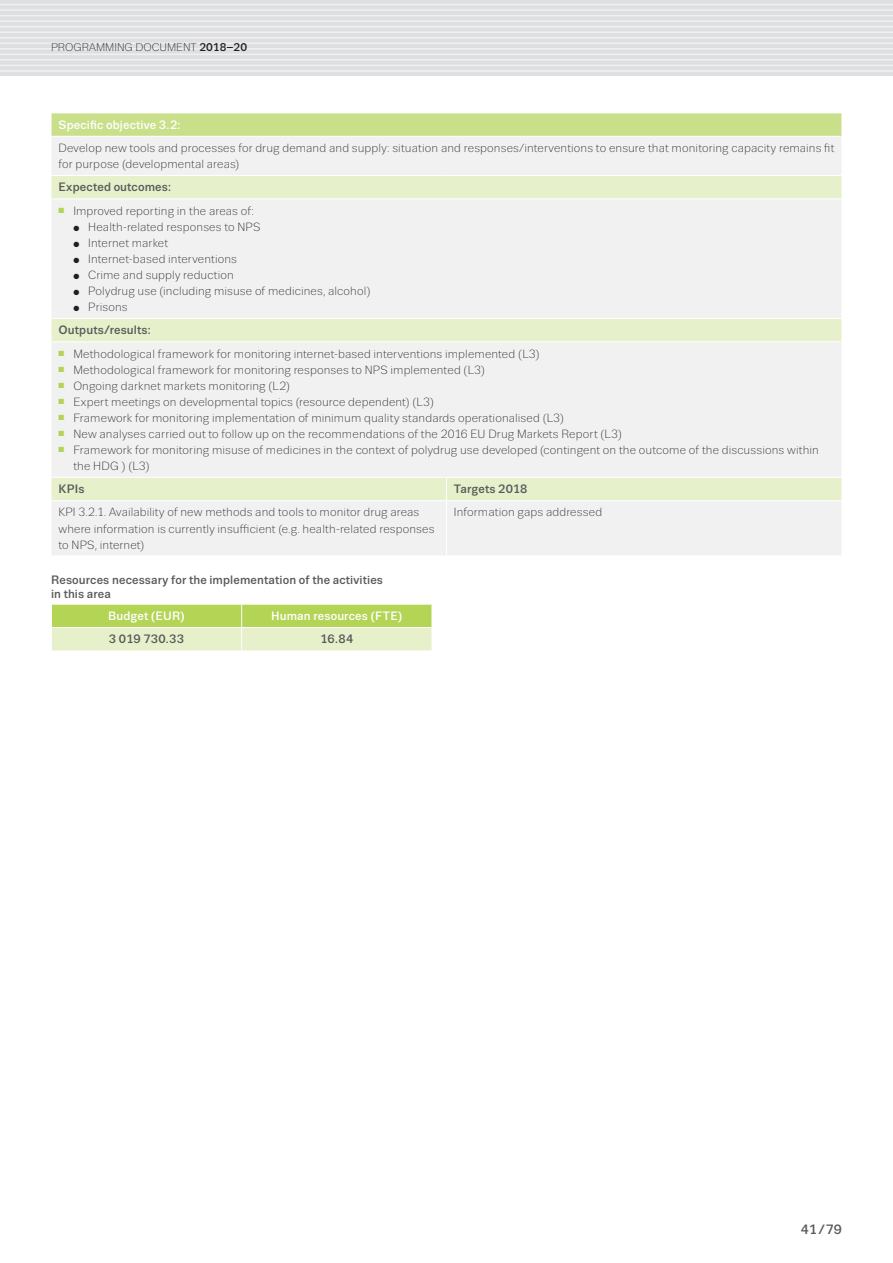
<style>
.page{position:relative;width:893px;height:1263px;background:#fff}
.page>*{position:absolute;margin:0;border:0;box-sizing:border-box;transform-origin:0 0}
.t1{font:500 13.5px "Trivia Sans";color:#58595b}
.Table_Text_medium{font:500 12.15px/14px "Trivia Sans";letter-spacing:.01em;color:#58595b}
.Table_Headers{font:500 12.15px "Trivia Sans";letter-spacing:.015em;color:#fff}
.Table_Text{font:300 11.85px/16px "Trivia Sans";letter-spacing:.01em;color:#231f20}
.t2{font:300 11.25px "Trivia Sans";color:#231f20}
.s1{font-weight:500}
.s2{color:#b3d455}
</style>
<div class="page">
<div style="left:0;top:0;width:893px;height:76px;background:#dedfe0"></div>
<hr style="left:0;top:0;width:893px;height:1px;background:#f1f1f2">
<hr style="left:0;top:4px;width:893px;height:1px;background:#f1f1f2">
<hr style="left:0;top:9px;width:893px;height:2px;background:#f1f1f2">
<hr style="left:0;top:15px;width:893px;height:1px;background:#f1f1f2">
<hr style="left:0;top:20px;width:893px;height:2px;background:#f1f1f2">
<hr style="left:0;top:26px;width:893px;height:1px;background:#f1f1f2">
<hr style="left:0;top:31px;width:893px;height:2px;background:#f1f1f2">
<hr style="left:0;top:37px;width:893px;height:1px;background:#f1f1f2">
<hr style="left:0;top:43px;width:893px;height:1px;background:#f1f1f2">
<hr style="left:0;top:48px;width:893px;height:2px;background:#f1f1f2">
<hr style="left:0;top:54px;width:893px;height:1px;background:#f1f1f2">
<hr style="left:0;top:59px;width:893px;height:2px;background:#f1f1f2">
<hr style="left:0;top:65px;width:893px;height:1px;background:#f1f1f2">
<hr style="left:0;top:70px;width:893px;height:2px;background:#f1f1f2">
<div style="left:51px;top:113px;width:791px;height:23px;background:#c9df89"></div>
<div style="left:52px;top:137px;width:789px;height:418px;background:#f1f1f2"></div>
<svg style="left:52px;top:176px;width:790px;height:324px;fill:#f1f1f2"></svg>
<hr style="left:51px;top:113px;width:395px;height:1px;background:#fff">
<svg style="left:51px;top:113px;width:1px;height:23px"></svg>
<hr style="left:446px;top:113px;width:396px;height:1px;background:#fff">
<hr style="left:51px;top:175px;width:395px;height:1px;background:#fff">
<svg style="left:51px;top:176px;width:1px;height:23px"></svg>
<hr style="left:446px;top:175px;width:396px;height:1px;background:#fff">
<hr style="left:51px;top:199px;width:395px;height:1px;background:#fff">
<hr style="left:446px;top:199px;width:396px;height:1px;background:#fff">
<hr style="left:51px;top:318px;width:395px;height:1px;background:#fff">
<svg style="left:51px;top:319px;width:1px;height:22px"></svg>
<hr style="left:446px;top:318px;width:396px;height:1px;background:#fff">
<hr style="left:51px;top:341px;width:395px;height:1px;background:#fff">
<hr style="left:446px;top:341px;width:396px;height:1px;background:#fff">
<hr style="left:51px;top:477px;width:395px;height:1px;background:#fff">
<svg style="left:51px;top:478px;width:1px;height:22px"></svg>
<hr style="left:446px;top:477px;width:396px;height:1px;background:#fff">
<svg style="left:446px;top:478px;width:1px;height:22px"></svg>
<hr style="left:51px;top:500px;width:395px;height:1px;background:#fff">
<hr style="left:446px;top:500px;width:396px;height:1px;background:#fff">
<hr style="left:446px;top:501px;width:1px;height:55px;background:#fff">
<svg style="left:51px;top:604px;width:381px;height:46px;background:#cee393"></svg>
<p class="t2" style="left:51px;top:42px;width:198px">PROGRAMMING DOCUMENT <span class="s1">2018–20</span></p>
<p class="Table_Headers" style="left:58px;top:118px;width:123px">Specific objective 3.2:</p>
<p class="Table_Text" style="left:58px;top:140px;width:777px">Develop new tools and processes for drug demand and supply: situation and responses/interventions to ensure that monitoring capacity remains fit for purpose (developmental areas)</p>
<p class="Table_Text_medium" style="left:58px;top:181px;width:114px">Expected outcomes:</p>
<p class="Table_Text" style="left:58px;top:203px;width:197px"><span class="s2">■</span> Improved reporting in the areas of:</p>
<p class="Table_Text" style="left:73px;top:219px;width:189px">● Health-related responses to NPS</p>
<p class="Table_Text" style="left:73px;top:235px;width:96px">● Internet market</p>
<p class="Table_Text" style="left:73px;top:251px;width:165px">● Internet-based interventions</p>
<p class="Table_Text" style="left:73px;top:267px;width:162px">● Crime and supply reduction</p>
<p class="Table_Text" style="left:73px;top:283px;width:299px">● Polydrug use (including misuse of medicines, alcohol)</p>
<p class="Table_Text" style="left:73px;top:299px;width:56px">● Prisons</p>
<p class="Table_Text_medium" style="left:58px;top:323px;width:94px">Outputs/results:</p>
<p class="Table_Text" style="left:58px;top:346px;width:483px"><span class="s2">■</span> Methodological framework for monitoring internet-based interventions implemented (L3)</p>
<p class="Table_Text" style="left:58px;top:362px;width:428px"><span class="s2">■</span> Methodological framework for monitoring responses to NPS implemented (L3)</p>
<p class="Table_Text" style="left:58px;top:378px;width:233px"><span class="s2">■</span> Ongoing darknet markets monitoring (L2)</p>
<p class="Table_Text" style="left:58px;top:394px;width:377px"><span class="s2">■</span> Expert meetings on developmental topics (resource dependent) (L3)</p>
<p class="Table_Text" style="left:58px;top:410px;width:507px"><span class="s2">■</span> Framework for monitoring implementation of minimum quality standards operationalised (L3)</p>
<p class="Table_Text" style="left:58px;top:426px;width:565px"><span class="s2">■</span> New analyses carried out to follow up on the recommendations of the 2016 EU Drug Markets Report (L3)</p>
<p class="Table_Text" style="left:73px;top:442px;width:747px;text-indent:-15px"><span class="s2">■</span> Framework for monitoring misuse of medicines in the context of polydrug use developed (contingent on the outcome of the discussions within the HDG ) (L3)</p>
<p class="Table_Text_medium" style="left:58px;top:482px;width:28px">KPIs</p>
<p class="Table_Text_medium" style="left:454px;top:482px;width:75px">Targets 2018</p>
<p class="Table_Text" style="left:58px;top:505px;width:378px">KPI 3.2.1. Availability of new methods and tools to monitor drug areas where information is currently insufficient (e.g. health-related responses to NPS, internet)</p>
<p class="Table_Text" style="left:454px;top:505px;width:150px">Information gaps addressed</p>
<p class="Table_Text_medium" style="left:51px;top:573px;width:333px">Resources necessary for the implementation of the activities in this area</p>
<p class="Table_Headers" style="left:108px;top:609px;width:78px">Budget (EUR)</p>
<p class="Table_Headers" style="left:271px;top:609px;width:133px">Human resources (FTE)</p>
<p class="Table_Text_medium" style="left:109px;top:633px;width:77px">3 019 730.33</p>
<p class="Table_Text_medium" style="left:320px;top:633px;width:35px">16.84</p>
<p class="t1" style="left:801px;top:1222px;width:43px">41/79</p>
</div>
